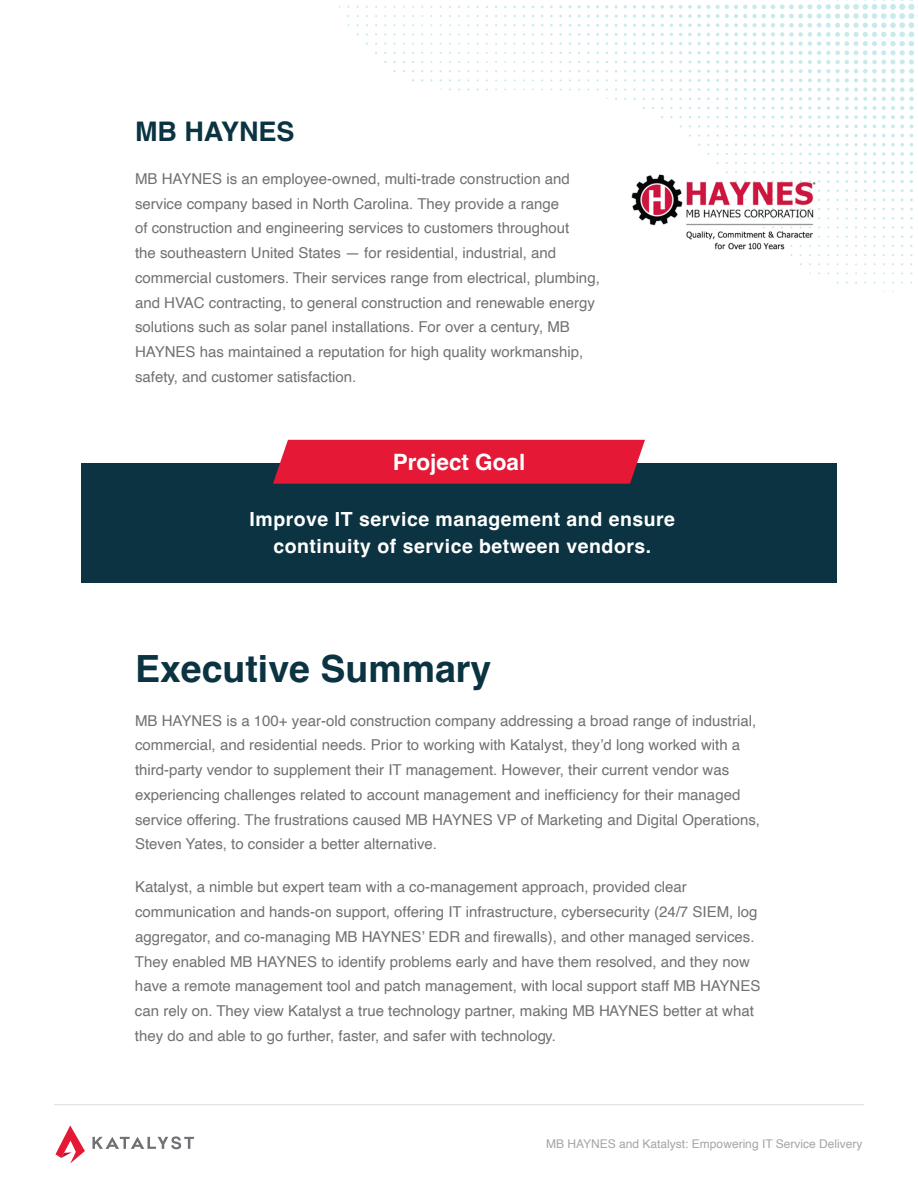
<style>
.page{position:relative;width:918px;height:1188px;background:#fff}
.page>*{position:absolute;margin:0;border:0;box-sizing:border-box;transform-origin:0 0}
.Text_Paragraph{font:700 37.5px "Helvetica";color:#0b3341}
.Text_Paragraph-2{font:700 27px "Helvetica";color:#0b3341}
.H2_-_Navy{font:700 22.5px "Helvetica";color:#fff}
.Box{font:700 19.5px/27px "Helvetica";letter-spacing:.025em;color:#fff;text-align:center}
.Text_Paragraph-3{font:15px/24.8px "Helvetica";color:#717074}
.t1{font:12px "Helvetica";color:#a4a5a9}
</style>
<div class="page">
<svg style="left:92px;top:1136px;width:102px;height:13px"></svg>
<svg style="left:56px;top:1125px;width:29px;height:39px"></svg>
<hr style="left:54px;top:1104px;width:810px;height:1px;background:#e1e2e4">
<svg style="left:633px;top:5px;width:3px;height:13px"></svg>
<svg style="left:642px;top:5px;width:13px;height:13px"></svg>
<svg style="left:660px;top:5px;width:4px;height:13px"></svg>
<svg style="left:670px;top:5px;width:3px;height:13px"></svg>
<svg style="left:679px;top:5px;width:22px;height:22px"></svg>
<svg style="left:706px;top:5px;width:4px;height:22px"></svg>
<svg style="left:688px;top:33px;width:13px;height:3px"></svg>
<svg style="left:688px;top:42px;width:13px;height:3px"></svg>
<svg style="left:716px;top:4px;width:74px;height:69px"></svg>
<svg style="left:771px;top:79px;width:13px;height:3px"></svg>
<svg style="left:771px;top:88px;width:4px;height:3px"></svg>
<svg style="left:771px;top:106px;width:4px;height:4px"></svg>
<svg style="left:790px;top:0;width:55px;height:119px"></svg>
<svg style="left:845px;top:0;width:51px;height:128px"></svg>
<svg style="left:899px;top:0;width:19px;height:128px"></svg>
<svg style="left:854px;top:134px;width:4px;height:3px"></svg>
<svg style="left:882px;top:134px;width:31px;height:3px"></svg>
<svg style="left:891px;top:143px;width:13px;height:22px"></svg>
<svg style="left:910px;top:143px;width:3px;height:22px"></svg>
<div style="left:81px;top:463px;width:756px;height:120px;background:#0b3341"></div>
<div style="left:273px;top:440px;width:372px;height:44px;background:#e51836"></div>
<img style="left:632px;top:173px;width:184px;height:83px">
<p class="Text_Paragraph-2" style="left:135px;top:115px;width:161px">MB HAYNES</p>
<p class="Text_Paragraph-3" style="left:135px;top:167px;width:466px">MB HAYNES is an employee-owned, multi-trade construction and service company based in North Carolina. They provide a range<br>of construction and engineering services to customers throughout<br>the southeastern United States — for residential, industrial, and commercial customers. Their services range from electrical, plumbing, and HVAC contracting, to general construction and renewable energy solutions such as solar panel installations. For over a century, MB HAYNES has maintained a reputation for high quality workmanship, safety, and customer satisfaction.</p>
<p class="H2_-_Navy" style="left:393px;top:448px;width:134px">Project Goal</p>
<p class="Box" style="left:250px;top:507px;width:427px">Improve IT service management and ensure continuity of service between vendors.</p>
<p class="Text_Paragraph" style="left:135px;top:646px;width:358px">Executive Summary</p>
<p class="Text_Paragraph-3" style="left:135px;top:708px;width:627px">MB HAYNES is a 100+ year-old construction company addressing a broad range of industrial, commercial, and residential needs. Prior to working with Katalyst, they’d long worked with a third-party vendor to supplement their IT management. However, their current vendor was experiencing challenges related to account management and inefficiency for their managed service offering. The frustrations caused MB HAYNES VP of Marketing and Digital Operations, Steven Yates, to consider a better alternative.</p>
<p class="Text_Paragraph-3" style="left:135px;top:875px;width:627px">Katalyst, a nimble but expert team with a co-management approach, provided clear communication and hands-on support, offering IT infrastructure, cybersecurity (24/7 SIEM, log aggregator, and co-managing MB HAYNES’ EDR and firewalls), and other managed services.<br>They enabled MB HAYNES to identify problems early and have them resolved, and they now have a remote management tool and patch management, with local support staff MB HAYNES can rely on. They view Katalyst a true technology partner, making MB HAYNES better at what they do and able to go further, faster, and safer with technology.</p>
<p class="t1" style="left:546px;top:1134px;width:318px">MB HAYNES and Katalyst: Empowering IT Service Delivery</p>
</div>
